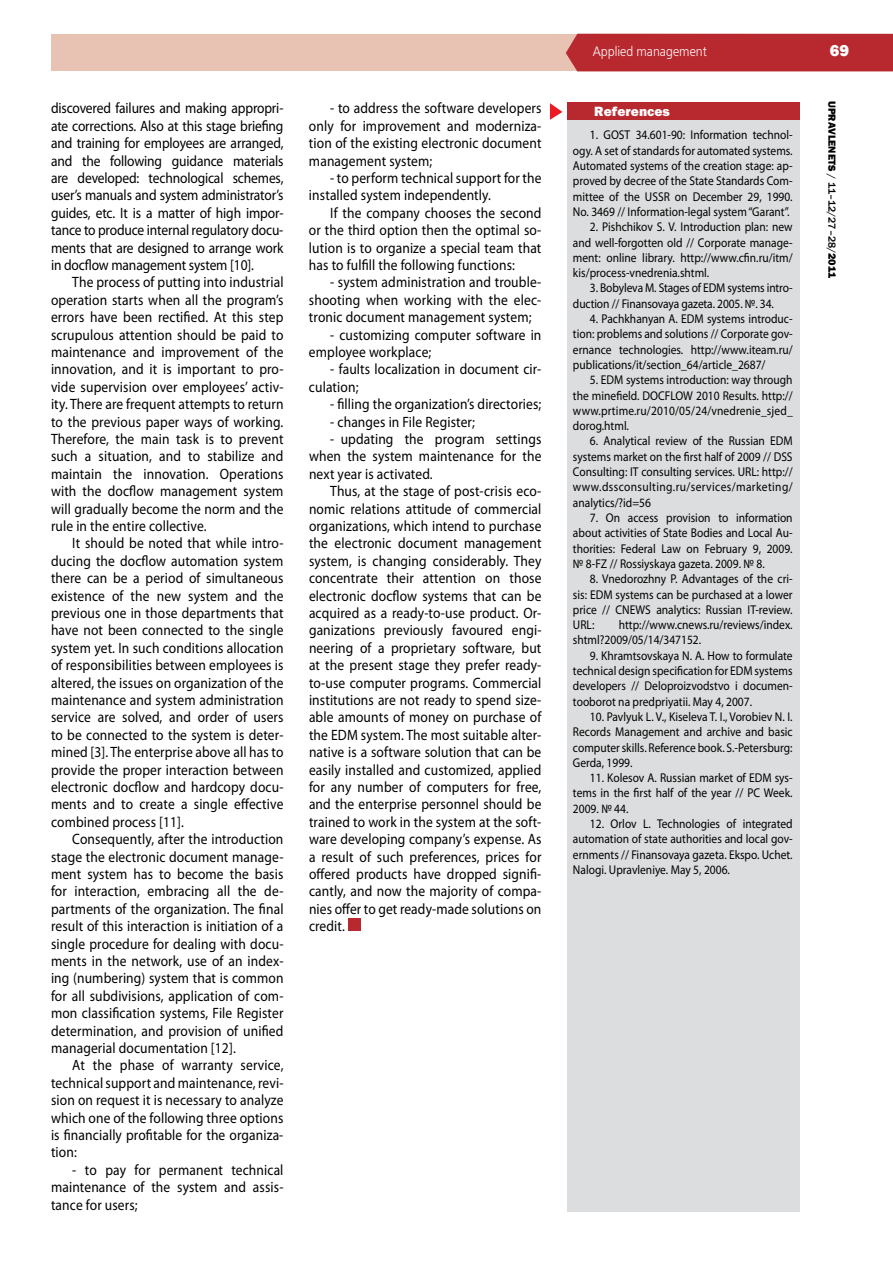
<style>
.page{position:relative;width:893px;height:1263px;background:#fff}
.page>*{position:absolute;margin:0;border:0;box-sizing:border-box;transform-origin:0 0}
.t1{font:800 16.5px "Franklin Gothic";color:#fff}
.t2{font:15px/17.4px "Myriad Pro";letter-spacing:.01em;color:#000;text-align:justify;scale:.9 1}
.t3{font:13.5px "Free Set C";color:#fff;scale:.9 1}
.t4{font:13.5px "Franklin Gothic Heavy C";color:#fff}
.t5{font:12.75px/15.3px "Myriad Pro";color:#000;text-align:justify;scale:.9 1}
.t6{font:500 10.5px "Franklin Gothic";color:#000}
.s1{font-weight:800}
.s2{font-family:"Franklin Gothic Heavy C";font-weight:400}
</style>
<div class="page">
<div style="left:51px;top:34px;width:841px;height:37px;background:#e8c2b3"></div>
<div style="left:566px;top:34px;width:327px;height:37px;background:#b8292f"></div>
<div style="left:567px;top:102px;width:232px;height:1110px;background:#dcddde"></div>
<div style="left:567px;top:102px;width:232px;height:18px;background:#b8292f"></div>
<svg style="left:550px;top:103px;width:12px;height:17px"></svg>
<div style="left:348px;top:918px;width:13px;height:13px;background:#b8292f"></div>
<p class="t2" style="left:51px;top:99px;width:260px">discovered failures and making appropri&shy;ate corrections. Also at this stage briefing and training for employees are arranged, and the following guidance materials are developed: technological schemes, user’s manuals and system administrator’s guides, etc. It is a matter of high impor&shy;tance to produce internal regulatory docu&shy;ments that are designed to arrange work in docflow management system [10].</p>
<p class="t2" style="left:51px;top:273px;width:260px;text-indent:21px">The process of putting into industrial operation starts when all the program’s errors have been rectified. At this step scrupulous attention should be paid to maintenance and improvement of the innovation, and it is important to pro&shy;vide supervision over employees’ activ&shy;ity. There are frequent attempts to return to the previous paper ways of working.<br>Therefore, the main task is to prevent such a situation, and to stabilize and maintain the innovation. Operations with the docflow management system will gradually become the norm and the rule in the entire collective.</p>
<p class="t2" style="left:51px;top:534px;width:260px;text-indent:21px">It should be noted that while intro&shy;ducing the docflow automation system there can be a period of simultaneous existence of the new system and the previous one in those departments that have not been connected to the single system yet. In such conditions allocation of responsibilities between employees is altered, the issues on organization of the maintenance and system administration service are solved, and order of users to be connected to the system is deter&shy;mined [3]. The enterprise above all has to provide the proper interaction between electronic docflow and hardcopy docu&shy;ments and to create a single effective combined process [11].</p>
<p class="t2" style="left:51px;top:830px;width:260px;text-indent:21px">Consequently, after the introduction stage the electronic document manage&shy;ment system has to become the basis for interaction, embracing all the de&shy;partments of the organization. The final result of this interaction is initiation of a single procedure for dealing with docu&shy;ments in the network, use of an index&shy;ing (numbering) system that is common for all subdivisions, application of com&shy;mon classification systems, File Register determination, and provision of unified managerial documentation [12].</p>
<p class="t2" style="left:51px;top:1056px;width:260px;text-indent:21px">At the phase of warranty service, technical support and maintenance, revi&shy;sion on request it is necessary to analyze which one of the following three options is financially profitable for the organiza&shy;tion:</p>
<p class="t2" style="left:51px;top:1161px;width:260px;text-indent:21px">- to pay for permanent technical maintenance of the system and assis&shy;tance for users;</p>
<p class="t2" style="left:309px;top:99px;width:260px;text-indent:21px">- to address the software developers only for improvement and moderniza&shy;tion of the existing electronic document management system;</p>
<p class="t2" style="left:309px;top:169px;width:260px;text-indent:21px">- to perform technical support for the installed system independently.</p>
<p class="t2" style="left:309px;top:204px;width:260px;text-indent:21px">If the company chooses the second or the third option then the optimal so&shy;lution is to organize a special team that has to fulfill the following functions:</p>
<p class="t2" style="left:309px;top:273px;width:260px;text-indent:21px">- system administration and trouble&shy;shooting when working with the elec&shy;tronic document management system;</p>
<p class="t2" style="left:309px;top:326px;width:260px;text-indent:21px">- customizing computer software in employee workplace;</p>
<p class="t2" style="left:309px;top:360px;width:260px;text-indent:21px">- faults localization in document cir&shy;culation;</p>
<p class="t2" style="left:330px;top:395px;width:236px">- filling the organization’s directories;</p>
<p class="t2" style="left:330px;top:413px;width:162px">- changes in File Register;</p>
<p class="t2" style="left:309px;top:430px;width:260px;text-indent:21px">- updating the program settings when the system maintenance for the next year is activated.</p>
<p class="t2" style="left:309px;top:482px;width:260px;text-indent:21px">Thus, at the stage of post-crisis eco&shy;nomic relations attitude of commercial organizations, which intend to purchase the electronic document management system, is changing considerably. They concentrate their attention on those electronic docflow systems that can be acquired as a ready-to-use product. Or&shy;ganizations previously favoured engi&shy;neering of a proprietary software, but at the present stage they prefer ready&shy;to-use computer programs. Commercial institutions are not ready to spend size&shy;able amounts of money on purchase of the EDM system. The most suitable alter&shy;native is a software solution that can be easily installed and customized, applied for any number of computers for free, and the enterprise personnel should be trained to work in the system at the soft&shy;ware developing company’s expense. As a result of such preferences, prices for offered products have dropped signifi&shy;cantly, and now the majority of compa&shy;nies offer to get ready-made solutions on credit.</p>
<p class="t3" style="left:593px;top:44px;width:129px">Applied management</p>
<p class="t4" style="left:594px;top:103px;width:77px">References</p>
<p class="t5" style="left:573px;top:127px;width:246px;text-indent:17px">1. GOST 34.601-90: Information technol&shy;ogy. A set of standards for automated systems.<br>Automated systems of the creation stage: ap&shy;proved by decree of the State Standards Com&shy;mittee of the USSR on December 29, 1990.<br>No. 3469 // Information-legal system “Garant”.</p>
<p class="t5" style="left:573px;top:219px;width:246px;text-indent:17px">2. Pishchikov S. V. Introduction plan: new and well-forgotten old // Corporate manage&shy;ment: online library. http://www.cfin.ru/itm/ kis/process-vnedrenia.shtml.</p>
<p class="t5" style="left:573px;top:280px;width:246px;text-indent:17px">3. Bobyleva M. Stages of EDM systems intro&shy;duction // Finansovaya gazeta. 2005. №. 34.</p>
<p class="t5" style="left:573px;top:311px;width:246px;text-indent:17px">4. Pachkhanyan A. EDM systems introduc&shy;tion: problems and solutions // Corporate gov&shy;ernance technologies. http://www.iteam.ru/ publications/it/section_64/article_2687/</p>
<p class="t5" style="left:573px;top:372px;width:246px;text-indent:17px">5. EDM systems introduction: way through the minefield. DOCFLOW 2010 Results. http:// www.prtime.ru/2010/05/24/vnedrenie_sjed_ dorog.html.</p>
<p class="t5" style="left:573px;top:433px;width:246px;text-indent:17px">6. Analytical review of the Russian EDM systems market on the first half of 2009 // DSS Consulting: IT consulting services. URL: http:// www.dssconsulting.ru/services/marketing/ analytics/?id=56</p>
<p class="t5" style="left:573px;top:510px;width:246px;text-indent:17px">7. On access provision to information about activities of State Bodies and Local Au&shy;thorities: Federal Law on February 9, 2009. № 8-FZ // Rossiyskaya gazeta. 2009. № 8.</p>
<p class="t5" style="left:573px;top:571px;width:246px;text-indent:17px">8. Vnedorozhny P. Advantages of the cri&shy;sis: EDM systems can be purchased at a lower price // CNEWS analytics: Russian IT-review.<br>URL:</p>
<p class="t5" style="left:573px;top:617px;width:246px;text-indent:46px">http://www.cnews.ru/reviews/index. shtml?2009/05/14/347152.</p>
<p class="t5" style="left:573px;top:647px;width:246px;text-indent:17px">9. Khramtsovskaya N. A. How to formulate technical design specification for EDM systems developers // Deloproizvodstvo i documen&shy;tooborot na predpriyatii. May 4, 2007.</p>
<p class="t5" style="left:573px;top:709px;width:246px;text-indent:17px">10. Pavlyuk L. V., Kiseleva T. I., Vorobiev N. I.<br>Records Management and archive and basic computer skills. Reference book. S.-Petersburg:<br>Gerda, 1999.</p>
<p class="t5" style="left:573px;top:770px;width:246px;text-indent:17px">11. Kolesov A. Russian market of EDM sys&shy;tems in the first half of the year // PC Week.<br>2009. № 44.</p>
<p class="t5" style="left:573px;top:816px;width:246px;text-indent:17px">12. Orlov L. Technologies of integrated automation of state authorities and local gov&shy;ernments // Finansovaya gazeta. Ekspo. Uchet.<br>Nalogi. Upravleniye. May 5, 2006.</p>
<p class="t1" style="left:830px;top:40px;width:21px">69</p>
<p class="t6" style="left:838px;top:101px;width:179px;rotate:90deg"><span class="s1">Upravlenets</span> / 11–12/27–28/<span class="s2">2011</span></p>
</div>
